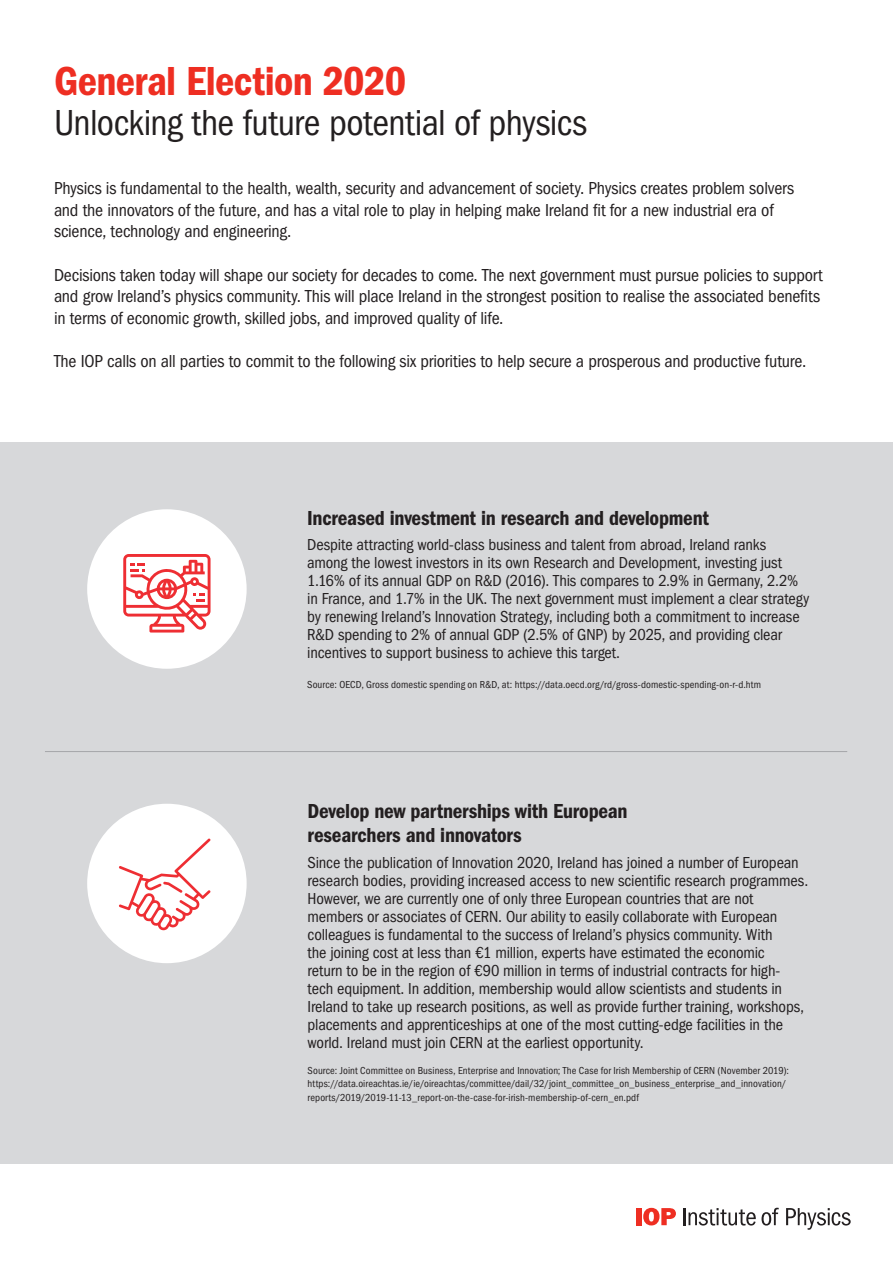
<style>
.page{position:relative;width:893px;height:1263px;background:#fff}
.page>*{position:absolute;margin:0;border:0;box-sizing:border-box;transform-origin:0 0}
.t1{font:42px "ITC Franklin Gothic Std Dm Cd";letter-spacing:-.015em;color:#ee2e22}
.t2{font:condensed 37.5px "ITC Franklin Gothic Std";letter-spacing:-.015em;color:#231f20}
.t3{font:21px/24px "ITC Franklin Gothic Std Dm Cd";letter-spacing:-.01em;color:#231f20}
.t4{font:condensed 18px/21.6px "ITC Franklin Gothic Std";letter-spacing:-.01em;color:#231f20}
.t5{font:condensed 16.5px/18px "ITC Franklin Gothic Std";letter-spacing:-.01em;color:#231f20}
.t6{font:condensed 10.5px/13.5px "ITC Franklin Gothic Std";letter-spacing:.01em;color:#231f20}
</style>
<div class="page">
<div style="left:0;top:442px;width:893px;height:722px;background:#d7d8da"></div>
<hr style="left:45px;top:751px;width:802px;height:1px;background:#939598">
<div style="left:87px;top:509px;width:160px;height:160px;background:#fff;border-radius:50%"></div>
<svg style="left:123px;top:554px;width:88px;height:78px"></svg>
<div style="left:87px;top:804px;width:160px;height:159px;background:#fff;border-radius:50%"></div>
<svg style="left:119px;top:838px;width:92px;height:93px"></svg>
<div style="left:636px;top:1208px;width:5px;height:17px;background:#ee2e22"></div>
<svg style="left:643px;top:1208px;width:33px;height:17px"></svg>
<svg style="left:683px;top:1208px;width:96px;height:17px"></svg>
<svg style="left:786px;top:1208px;width:65px;height:22px"></svg>
<h1 class="t1" style="left:54px;top:57px;width:354px">General Election 2020</h1>
<h2 class="t2" style="left:54px;top:102px;width:535px">Unlocking the future potential of physics</h2>
<p class="t4" style="left:54px;top:178px;width:741px">Physics is fundamental to the health, wealth, security and advancement of society. Physics creates problem solvers and the innovators of the future, and has a vital role to play in helping make Ireland fit for a new industrial era of science, technology and engineering.</p>
<p class="t4" style="left:54px;top:264px;width:770px">Decisions taken today will shape our society for decades to come. The next government must pursue policies to support and grow Ireland’s physics community. This will place Ireland in the strongest position to realise the associated benefits in terms of economic growth, skilled jobs, and improved quality of life.</p>
<p class="t4" style="left:54px;top:350px;width:754px">The IOP calls on all parties to commit to the following six priorities to help secure a prosperous and productive future.</p>
<p class="t3" style="left:307px;top:506px;width:403px">Increased investment in research and development</p>
<p class="t5" style="left:307px;top:536px;width:504px">Despite attracting world-class business and talent from abroad, Ireland ranks among the lowest investors in its own Research and Development, investing just 1.16% of its annual GDP on R&amp;D (2016). This compares to 2.9% in Germany, 2.2% in France, and 1.7% in the UK. The next government must implement a clear strategy by renewing Ireland’s Innovation Strategy, including both a commitment to increase R&amp;D spending to 2% of annual GDP (2.5% of GNP) by 2025, and providing clear incentives to support business to achieve this target.</p>
<p class="t6" style="left:307px;top:678px;width:455px">Source: OECD, Gross domestic spending on R&amp;D, at: https://data.oecd.org/rd/gross-domestic-spending-on-r-d.htm</p>
<p class="t3" style="left:308px;top:799px;width:321px">Develop new partnerships with European researchers and innovators</p>
<p class="t5" style="left:308px;top:853px;width:502px">Since the publication of Innovation 2020, Ireland has joined a number of European research bodies, providing increased access to new scientific research programmes.<br>However, we are currently one of only three European countries that are not members or associates of CERN. Our ability to easily collaborate with European colleagues is fundamental to the success of Ireland’s physics community. With<br>the joining cost at less than €1 million, experts have estimated the economic<br>return to be in the region of €90 million in terms of industrial contracts for high&shy;tech equipment. In addition, membership would allow scientists and students in Ireland to take up research positions, as well as provide further training, workshops, placements and apprenticeships at one of the most cutting-edge facilities in the world. Ireland must join CERN at the earliest opportunity.</p>
<p class="t6" style="left:308px;top:1064px;width:483px">Source: Joint Committee on Business, Enterprise and Innovation; The Case for Irish Membership of CERN (November 2019): https://data.oireachtas.ie/ie/oireachtas/committee/dail/32/joint_committee_on_business_enterprise_and_innovation/ reports/2019/2019-11-13_report-on-the-case-for-irish-membership-of-cern_en.pdf</p>
</div>
